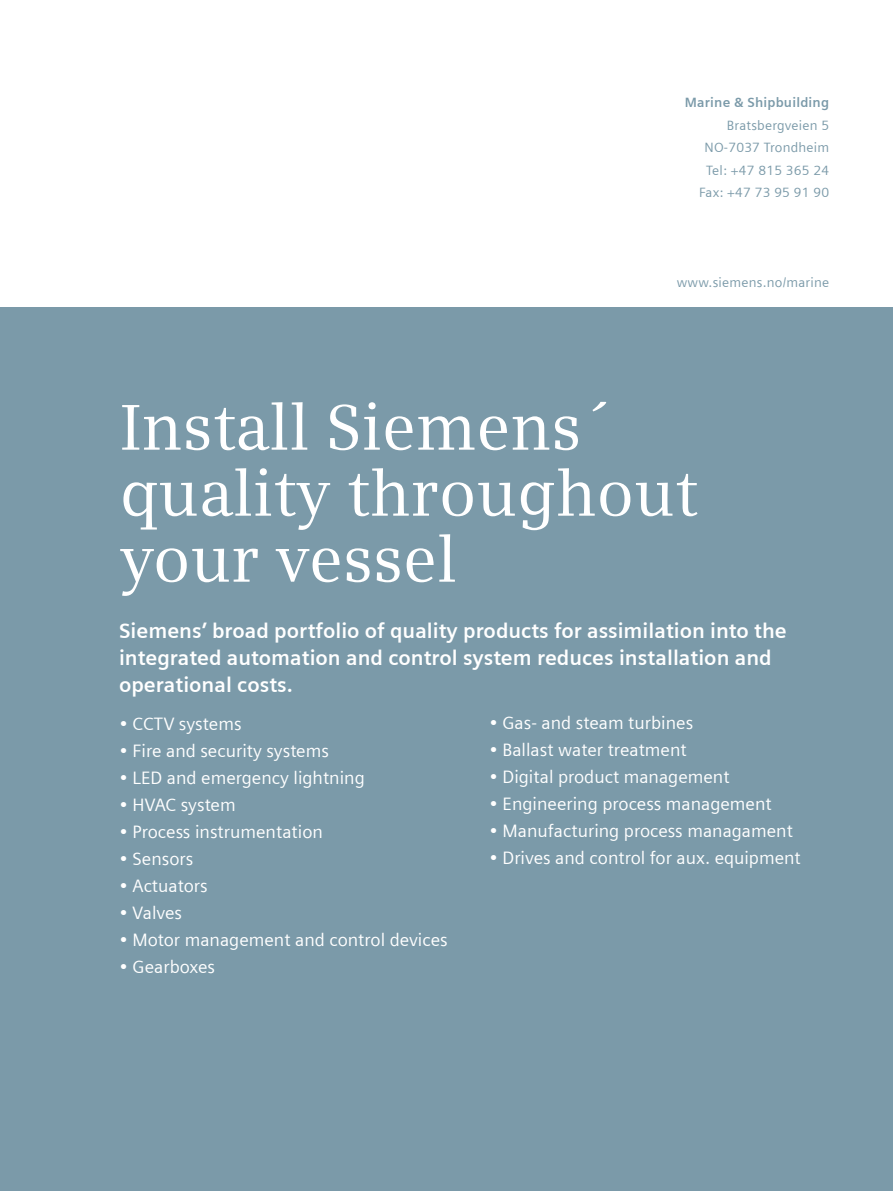
<style>
.page{position:relative;width:893px;height:1191px;background:#fff}
.page>*{position:absolute;margin:0;border:0;box-sizing:border-box;transform-origin:0 0}
.t1{font:64.5px/66px "Siemens Serif";color:#fff}
.t2{font:700 21px/27px "Siemens Sans";color:#fff}
.t3{font:18px "Siemens Sans";color:#fff}
.t4{font:13.5px/22.5px "Siemens Sans";letter-spacing:.015em;color:#7b9aa9;text-align:right}
.t5{font:700 13.5px "Siemens Sans";letter-spacing:.015em;color:#7b9aa9}
</style>
<div class="page">
<div style="left:0;top:307px;width:893px;height:884px;background:#7b9aa9"></div>
<p class="t5" style="left:685px;top:95px;width:146px">Marine &amp; Shipbuilding</p>
<p class="t4" style="left:699px;top:114px;width:132px">Bratsbergveien 5<br>NO-7037 Trondheim<br>Tel: +47 815 365 24<br>Fax: +47 73 95 91 90</p>
<p class="t4" style="left:677px;top:271px;width:154px">www.siemens.no/marine</p>
<h1 class="t1" style="left:120px;top:394px;width:579px">Install Siemens´ quality throughout your vessel</h1>
<p class="t2" style="left:119px;top:617px;width:669px">Siemens’ broad portfolio of quality products for assimilation into the integrated automation and control system reduces installation and operational costs.</p>
<p class="t3" style="left:489px;top:713px;width:206px">• Gas- and steam turbines</p>
<p class="t3" style="left:489px;top:740px;width:199px">• Ballast water treatment</p>
<p class="t3" style="left:489px;top:767px;width:242px">• Digital product management</p>
<p class="t3" style="left:489px;top:794px;width:284px">• Engineering process management</p>
<p class="t3" style="left:489px;top:821px;width:305px">• Manufacturing process managament</p>
<p class="t3" style="left:489px;top:848px;width:313px">• Drives and control for aux. equipment</p>
<p class="t3" style="left:119px;top:714px;width:124px">• CCTV systems</p>
<p class="t3" style="left:119px;top:741px;width:211px">• Fire and security systems</p>
<p class="t3" style="left:119px;top:768px;width:247px">• LED and emergency lightning</p>
<p class="t3" style="left:119px;top:795px;width:118px">• HVAC system</p>
<p class="t3" style="left:119px;top:822px;width:205px">• Process instrumentation</p>
<p class="t3" style="left:119px;top:849px;width:76px">• Sensors</p>
<p class="t3" style="left:119px;top:876px;width:90px">• Actuators</p>
<p class="t3" style="left:119px;top:903px;width:65px">• Valves</p>
<p class="t3" style="left:119px;top:930px;width:330px">• Motor management and control devices</p>
<p class="t3" style="left:119px;top:957px;width:98px">• Gearboxes</p>
</div>
